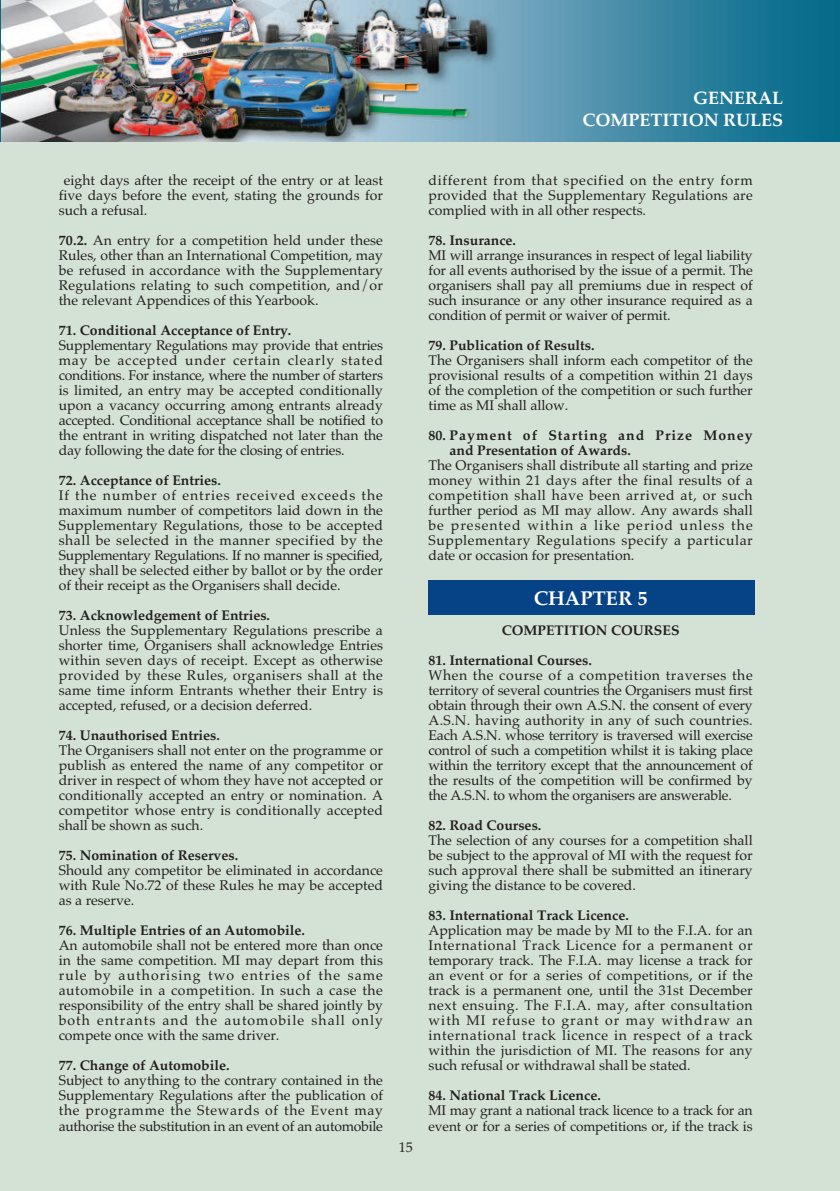
<style>
.page{position:relative;width:840px;height:1191px;background:#fff}
.page>*{position:absolute;margin:0;border:0;box-sizing:border-box;transform-origin:0 0}
.t1{font:700 20px "Palatino";color:#fff}
.t2{font:700 18px/22px "Palatino";color:#fff;text-align:right}
.t3{font:14px/15px "Palatino";color:#231f20;text-align:justify}
.t4{font:700 14px "Palatino";color:#231f20}
.t5{font:700 14px/15px "Palatino";letter-spacing:.075em;color:#231f20}
.s1{font-size:13.6px}
.s2{font-weight:700}
</style>
<div class="page">
<hr style="left:0;top:0;width:1px;height:1191px;background:#d4e2d5">
<div style="left:1px;top:0;width:838px;height:1191px;background:#d4e2d5"></div>
<img style="left:0;top:0;width:839px;height:142px">
<div style="left:428px;top:580px;width:326px;height:34px;background:#054286"></div>
<p class="t2" style="left:582px;top:87px;width:202px">GENERAL<br>COMPETITION RULES</p>
<p class="t3" style="left:59px;top:173px;width:325px;text-indent:5px">eight days after the receipt of the entry or at least five days before the <span class="s1">event</span>, stating the grounds for such a refusal.</p>
<p class="t3" style="left:59px;top:233px;width:325px"><span class="s2">70.2.</span> An entry for a competition held under these Rules, other than an International Competition, may be refused in accordance with the Supplementary Regulations relating to such competition, and/or the relevant Appendices of this Yearbook.</p>
<p class="t4" style="left:59px;top:322px;width:234px">71. Conditional Acceptance of Entry.</p>
<p class="t3" style="left:59px;top:338px;width:325px">Supplementary Regulations may provide that entries may be accepted under certain clearly stated conditions. For instance, where the number of starters is limited, an entry may be accepted conditionally upon a vacancy occurring among entrants already accepted. Conditional acceptance shall be notified to the entrant in writing dispatched not later than the day following the date for the closing of entries.</p>
<p class="t4" style="left:59px;top:472px;width:164px">72. Acceptance of Entries.</p>
<p class="t3" style="left:59px;top:488px;width:325px">If the number of entries received exceeds the maximum number of competitors laid down in the Supplementary Regulations, those to be accepted shall be selected in the manner specified by the Supplementary Regulations. If no manner is specified, they shall be selected either by ballot or by the order of their receipt as the Organisers shall decide.</p>
<p class="t4" style="left:59px;top:607px;width:213px">73. Acknowledgement of Entries.</p>
<p class="t3" style="left:59px;top:623px;width:325px">Unless the Supplementary Regulations prescribe a shorter time, Organisers shall acknowledge Entries within seven days of receipt. Except as otherwise provided by these Rules, organisers shall at the same time inform Entrants whether their Entry is accepted, refused, or a decision deferred.</p>
<p class="t4" style="left:59px;top:727px;width:162px">74. Unauthorised Entries.</p>
<p class="t3" style="left:59px;top:743px;width:325px">The Organisers shall not enter on the programme or publish as entered the name of any competitor or driver in respect of whom they have not accepted or conditionally accepted an entry or nomination. A competitor whose entry is conditionally accepted shall be shown as such.</p>
<p class="t4" style="left:59px;top:847px;width:181px">75. Nomination of Reserves.</p>
<p class="t3" style="left:59px;top:863px;width:325px">Should any competitor be eliminated in accordance with Rule No.72 of these Rules he may be accepted as a reserve.</p>
<p class="t4" style="left:59px;top:922px;width:248px">76. Multiple Entries of an Automobile.</p>
<p class="t3" style="left:59px;top:938px;width:325px">An automobile shall not be entered more than once in the same competition. MI may depart from this rule by authorising two entries of the same automobile in a competition. In such a case the responsibility of the entry shall be shared jointly by both entrants and the automobile shall only compete once with the same driver.</p>
<p class="t4" style="left:59px;top:1057px;width:172px">77. Change of Automobile.</p>
<p class="t3" style="left:59px;top:1073px;width:325px">Subject to anything to the contrary contained in the Supplementary Regulations after the publication of the programme the Stewards of the <span class="s1">Event</span> may authorise the substitution in an event of an automobile</p>
<p class="t3" style="left:398px;top:1139px;width:15px">15</p>
<p class="t3" style="left:428px;top:173px;width:325px">different from that specified on the entry form provided that the Supplementary Regulations are complied with in all other respects.</p>
<p class="t4" style="left:428px;top:232px;width:89px">78. Insurance.</p>
<p class="t3" style="left:428px;top:248px;width:325px">MI will arrange insurances in respect of legal liability for all events authorised by the issue of a permit. The organisers shall pay all premiums due in respect of such insurance or any other insurance required as a condition of permit or waiver of permit.</p>
<p class="t4" style="left:428px;top:337px;width:167px">79. Publication of Results.</p>
<p class="t3" style="left:428px;top:353px;width:325px">The Organisers shall inform each competitor of the provisional results of a competition within 21 days of the completion of the competition or such further time as MI shall allow.</p>
<p class="t5" style="left:449px;top:428px;width:304px;text-indent:-21px">80. Payment of Starting and Prize Money and Presentation of Awards.</p>
<p class="t3" style="left:428px;top:458px;width:325px">The Organisers shall distribute all starting and prize money within 21 days after the final results of a competition shall have been arrived at, or such further period as MI may allow. Any awards shall be presented within a like period unless the Supplementary Regulations specify a particular date or occasion for presentation.</p>
<h1 class="t1" style="left:533px;top:586px;width:115px">CHAPTER 5</h1>
<p class="t4" style="left:501px;top:622px;width:179px">COMPETITION COURSES</p>
<p class="t4" style="left:428px;top:652px;width:165px">81. International Courses.</p>
<p class="t3" style="left:428px;top:668px;width:325px">When the course of a competition traverses the territory of several countries the Organisers must first obtain through their own A.S.N. the consent of every A.S.N. having authority in any of such countries.<br>Each A.S.N. whose territory is traversed will exercise control of such a competition whilst it is taking place within the territory except that the announcement of the results of the competition will be confirmed by the A.S.N. to whom the organisers are answerable.</p>
<p class="t4" style="left:428px;top:817px;width:114px">82. Road Courses.</p>
<p class="t3" style="left:428px;top:833px;width:325px">The selection of any courses for a competition shall be subject to the approval of MI with the request for such approval there shall be submitted an itinerary giving the distance to be covered.</p>
<p class="t4" style="left:428px;top:907px;width:202px">83. International Track Licence.</p>
<p class="t3" style="left:428px;top:923px;width:325px">Application may be made by MI to the F.I.A. for an International Track Licence for a permanent or temporary track. The F.I.A. may license a track for an <span class="s1">event</span> or for a series of <span class="s1">competitions</span>, or if the track is a permanent one, until the 31st December next ensuing. The F.I.A. may, after consultation with MI refuse to grant or may withdraw an international track licence in respect of a track within the <span class="s1">jurisdiction</span> of MI. The reasons for any such refusal or withdrawal shall be stated.</p>
<p class="t4" style="left:428px;top:1087px;width:174px">84. National Track Licence.</p>
<p class="t3" style="left:428px;top:1103px;width:325px">MI may grant a national track licence to a track for an <span class="s1">event</span> or for a series of <span class="s1">competitions</span> or, if the track is</p>
</div>
